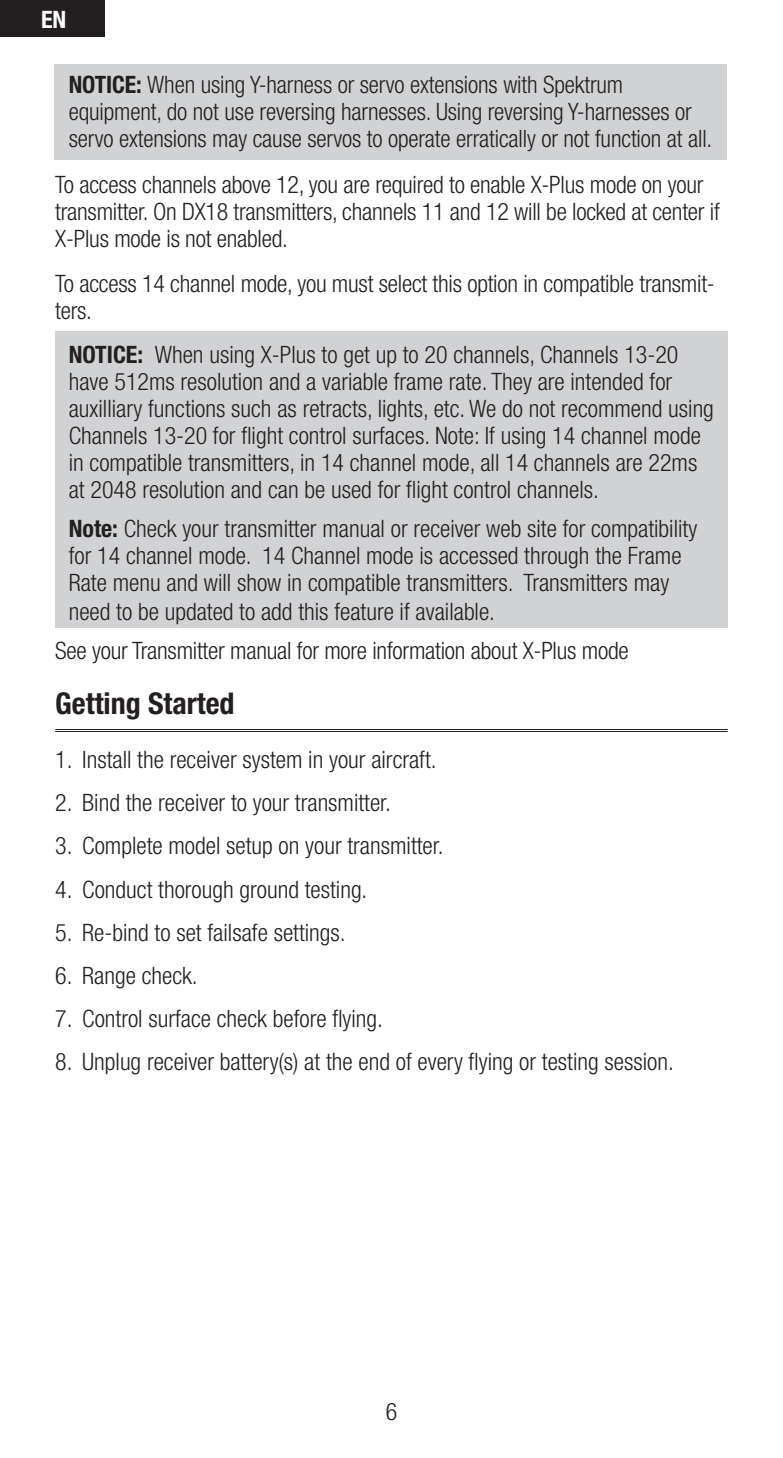
<style>
.page{position:relative;width:783px;height:1458px;background:#fff}
.page>*{position:absolute;margin:0;border:0;box-sizing:border-box;transform-origin:0 0}
.Head{font:700 condensed 30px "Helvetica Neue LT Std";color:#231f20}
.Warranty_Header{font:300 condensed 24px/27px "Helvetica Neue LT Std";color:#231f20}
.MAIN_BODY{font:300 condensed 24px/27px "Helvetica Neue LT Std";letter-spacing:-.01em;color:#231f20}
.t1{font:700 condensed 24px "Helvetica Neue LT Std";color:#fff}
.s1{font-weight:700}
</style>
<div class="page">
<div style="left:0;top:0;width:105px;height:36px;background:#231f20"></div>
<div style="left:55px;top:331px;width:673px;height:296px;background:#d1d2d4"></div>
<hr style="left:55px;top:729px;width:673px;height:1px;background:#231f20">
<hr style="left:55px;top:731px;width:673px;height:1px;background:#231f20">
<div style="left:54px;top:64px;width:673px;height:96px;background:#d1d2d4"></div>
<p class="t1" style="left:41px;top:5px;width:27px">EN</p>
<p class="Warranty_Header" style="left:69px;top:71px;width:645px"><span class="s1">NOTICE:</span> When using Y-harness or servo extensions with Spektrum equipment, do not use reversing harnesses. Using reversing Y-harnesses or servo extensions may cause servos to operate erratically or not function at all.</p>
<p class="MAIN_BODY" style="left:55px;top:171px;width:666px">To access channels above 12, you are required to enable X-Plus mode on your transmitter. On DX18 transmitters, channels 11 and 12 will be locked at center if<br>X-Plus mode is not enabled.</p>
<p class="MAIN_BODY" style="left:55px;top:270px;width:661px">To access 14 channel mode, you must select this option in compatible transmit&shy;ters.</p>
<p class="Warranty_Header" style="left:69px;top:341px;width:647px"><span class="s1">NOTICE:</span> When using X-Plus to get up to 20 channels, Channels 13-20 have 512ms resolution and a variable frame rate. They are intended for auxilliary functions such as retracts, lights, etc. We do not recommend using Channels 13-20 for flight control surfaces. Note: If using 14 channel mode in compatible transmitters, in 14 channel mode, all 14 channels are 22ms at 2048 resolution and can be used for flight control channels.</p>
<p class="Warranty_Header" style="left:69px;top:515px;width:630px"><span class="s1">Note:</span> Check your transmitter manual or receiver web site for compatibility for 14 channel mode. 14 Channel mode is accessed through the Frame Rate menu and will show in compatible transmitters. Transmitters may need to be updated to add this feature if available.</p>
<p class="MAIN_BODY" style="left:55px;top:637px;width:575px">See your Transmitter manual for more information about X-Plus mode</p>
<p class="Head" style="left:55px;top:685px;width:181px">Getting Started</p>
<p class="Warranty_Header" style="left:55px;top:746px;width:383px">1. Install the receiver system in your aircraft.</p>
<p class="Warranty_Header" style="left:55px;top:789px;width:337px">2. Bind the receiver to your transmitter.</p>
<p class="Warranty_Header" style="left:55px;top:832px;width:390px">3. Complete model setup on your transmitter.</p>
<p class="Warranty_Header" style="left:55px;top:875px;width:314px">4. Conduct thorough ground testing.</p>
<p class="Warranty_Header" style="left:55px;top:919px;width:292px">5. Re-bind to set failsafe settings.</p>
<p class="Warranty_Header" style="left:55px;top:962px;width:144px">6. Range check.</p>
<p class="Warranty_Header" style="left:55px;top:1005px;width:329px">7. Control surface check before flying.</p>
<p class="Warranty_Header" style="left:55px;top:1048px;width:620px">8. Unplug receiver battery(s) at the end of every flying or testing session.</p>
<p class="Warranty_Header" style="left:386px;top:1398px;width:13px">6</p>
</div>
